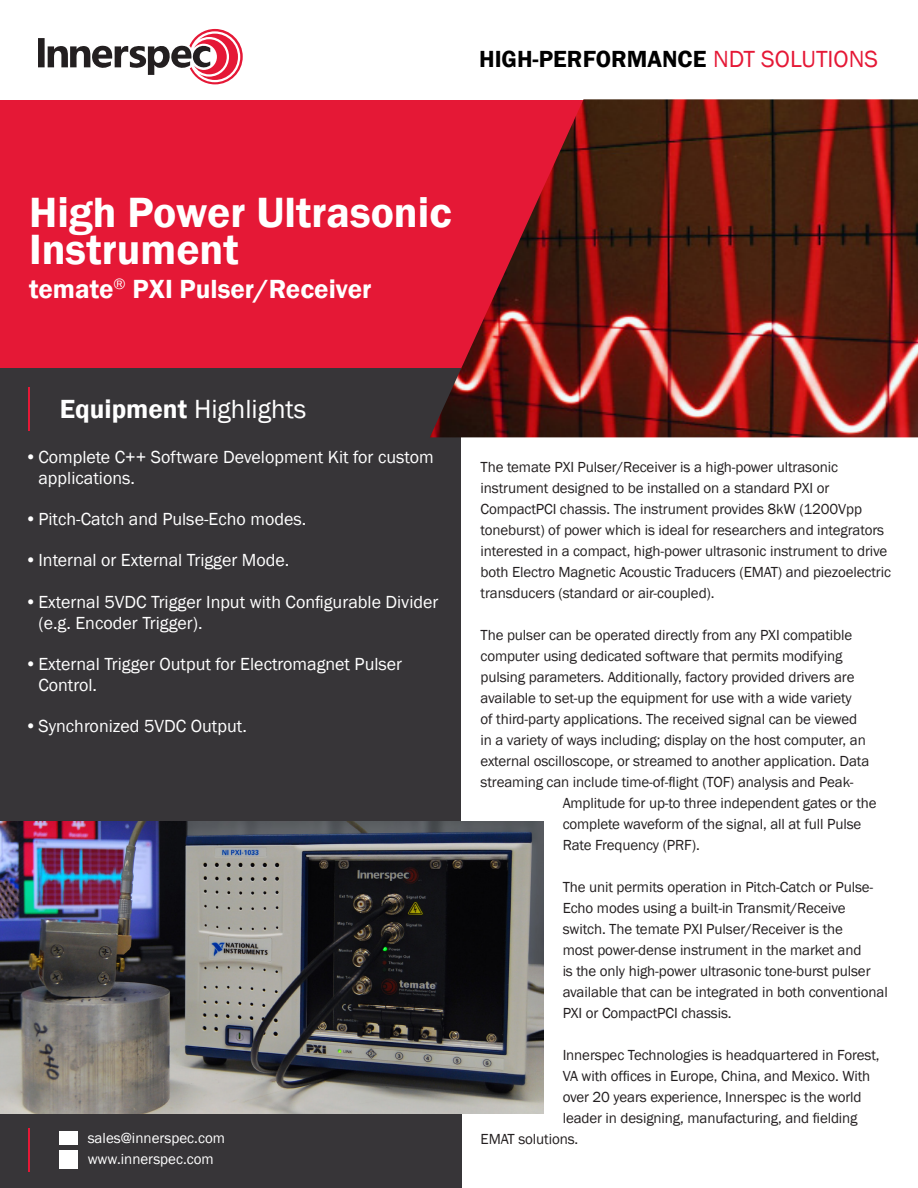
<style>
.page{position:relative;width:918px;height:1188px;background:#fff}
.page>*{position:absolute;margin:0;border:0;box-sizing:border-box;transform-origin:0 0}
.t1{font:600 43.5px "Franklin Gothic";color:#fff}
.t2{font:600 27px "Franklin Gothic";color:#fff}
.t3{font:27px "Franklin Gothic";color:#fff}
.t4{font:600 24px "Franklin Gothic";color:#000}
.t5{font:18px/21px "Franklin Gothic";color:#fff}
.t6{font:15px/21px "Franklin Gothic";letter-spacing:-.01em;color:#231f20}
.t7{font:15px "Franklin Gothic";color:#fff}
.s1{font-weight:400;color:#e51836}
.s2{font-weight:600}
</style>
<div class="page">
<div style="left:0;top:1113px;width:461px;height:75px;background:#373538"></div>
<div style="left:0;top:100px;width:918px;height:292px;background:#e51836"></div>
<div style="left:0;top:368px;width:461px;height:745px;background:#373538"></div>
<img style="left:430px;top:99px;width:488px;height:338px">
<hr style="left:28px;top:1128px;width:2px;height:43px;background:#e51836">
<svg style="left:38px;top:29px;width:205px;height:55px"></svg>
<hr style="left:28px;top:388px;width:2px;height:43px;background:#e51836">
<img style="left:0;top:822px;width:543px;height:291px">
<img style="left:60px;top:1132px;width:17px;height:11px">
<svg style="left:60px;top:1143px;width:17px;height:1px"></svg>
<img style="left:60px;top:1151px;width:17px;height:17px">
<p class="t4" style="left:479px;top:44px;width:401px">HIGH-PERFORMANCE <span class="s1">NDT SOLUTIONS</span></p>
<p class="t1" style="left:29px;top:185px;width:424px">High Power Ultrasonic</p>
<p class="t1" style="left:29px;top:223px;width:211px">Instrument</p>
<p class="t2" style="left:29px;top:272px;width:344px">temate<sup>®</sup> PXI Pulser/Receiver</p>
<p class="t3" style="left:60px;top:392px;width:248px"><span class="s2">Equipment</span> Highlights</p>
<p class="t5" style="left:38px;top:447px;width:397px;text-indent:-14px">•Complete C++ Software Development Kit for custom applications.</p>
<p class="t5" style="left:25px;top:509px;width:283px">•Pitch-Catch and Pulse-Echo modes.</p>
<p class="t5" style="left:25px;top:550px;width:266px">•Internal or External Trigger Mode.</p>
<p class="t5" style="left:38px;top:591px;width:402px;text-indent:-14px">•External 5VDC Trigger Input with Configurable Divider (e.g. Encoder Trigger).</p>
<p class="t5" style="left:38px;top:654px;width:365px;text-indent:-14px">•External Trigger Output for Electromagnet Pulser<br>Control.</p>
<p class="t5" style="left:25px;top:716px;width:223px">•Synchronized 5VDC Output.</p>
<p class="t7" style="left:88px;top:1128px;width:139px">sales@innerspec.com</p>
<p class="t7" style="left:88px;top:1150px;width:128px">www.innerspec.com</p>
<p class="t6" style="left:481px;top:457px;width:412px">The temate PXI Pulser/Receiver is a high-power ultrasonic instrument designed to be installed on a standard PXI or CompactPCI chassis. The instrument provides 8kW (1200Vpp toneburst) of power which is ideal for researchers and integrators interested in a compact, high-power ultrasonic instrument to drive both Electro Magnetic Acoustic Traducers (EMAT) and piezoelectric transducers (standard or air-coupled).</p>
<p class="t6" style="left:481px;top:625px;width:373px">The pulser can be operated directly from any PXI compatible</p>
<p class="t6" style="left:481px;top:646px;width:363px">computer using dedicated software that permits modifying</p>
<p class="t6" style="left:481px;top:667px;width:375px">pulsing parameters. Additionally, factory provided drivers are</p>
<p class="t6" style="left:481px;top:688px;width:373px">available to set-up the equipment for use with a wide variety</p>
<p class="t6" style="left:481px;top:709px;width:378px">of third-party applications. The received signal can be viewed</p>
<p class="t6" style="left:481px;top:730px;width:387px">in a variety of ways including; display on the host computer, an</p>
<p class="t6" style="left:481px;top:751px;width:390px">external oscilloscope, or streamed to another application. Data</p>
<p class="t6" style="left:481px;top:772px;width:375px">streaming can include time-of-flight (TOF) analysis and Peak-</p>
<p class="t6" style="left:563px;top:793px;width:316px">Amplitude for up-to three independent gates or the</p>
<p class="t6" style="left:563px;top:814px;width:300px">complete waveform of the signal, all at full Pulse</p>
<p class="t6" style="left:563px;top:835px;width:139px">Rate Frequency (PRF).</p>
<p class="t6" style="left:563px;top:877px;width:327px">The unit permits operation in Pitch-Catch or Pulse-Echo modes using a built-in Transmit/Receive switch. The temate PXI Pulser/Receiver is the<br>most power-dense instrument in the market and<br>is the only high-power ultrasonic tone-burst pulser available that can be integrated in both conventional PXI or CompactPCI chassis.</p>
<p class="t6" style="left:563px;top:1045px;width:318px">Innerspec Technologies is headquartered in Forest,</p>
<p class="t6" style="left:563px;top:1066px;width:309px">VA with offices in Europe, China, and Mexico. With</p>
<p class="t6" style="left:563px;top:1087px;width:300px">over 20 years experience, Innerspec is the world</p>
<p class="t6" style="left:563px;top:1108px;width:296px">leader in designing, manufacturing, and fielding</p>
<p class="t6" style="left:481px;top:1129px;width:99px">EMAT solutions.</p>
</div>
